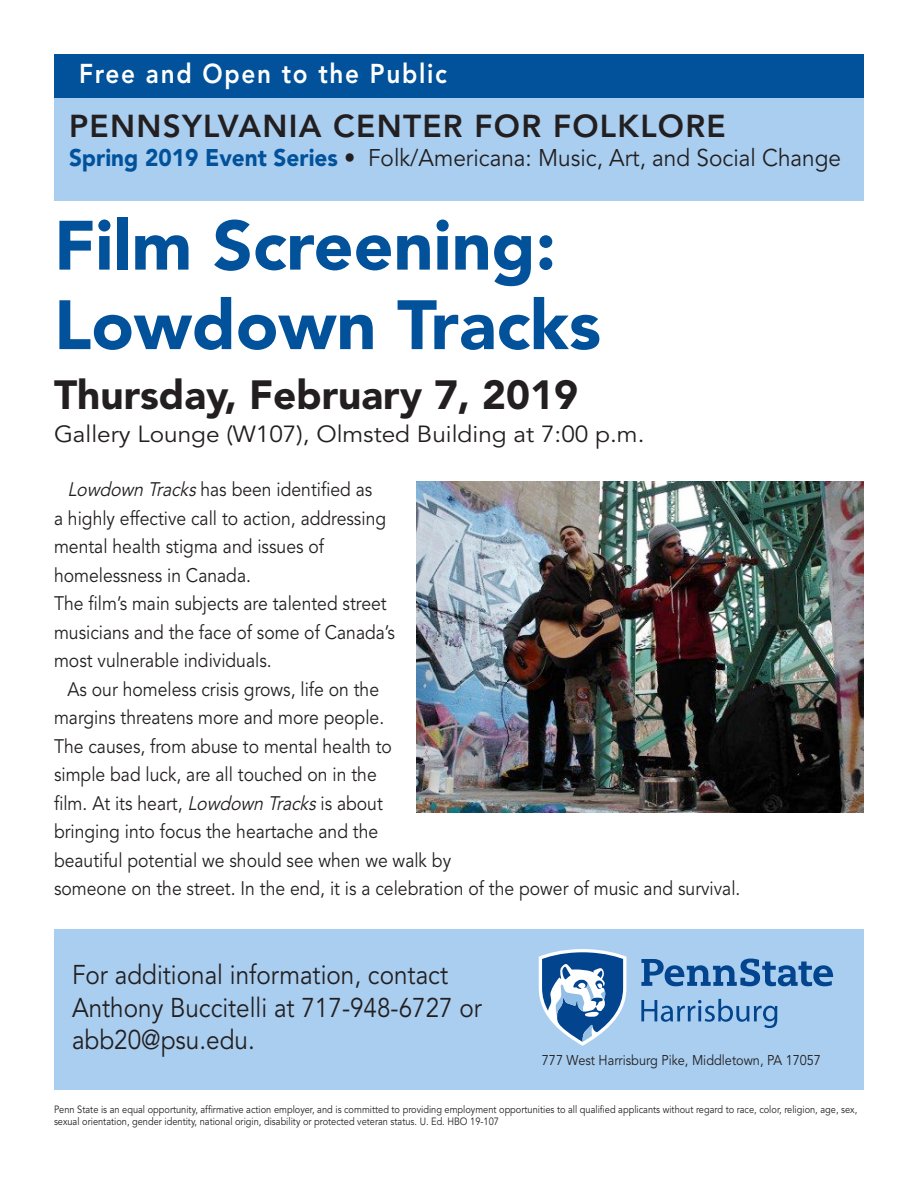
<style>
.page{position:relative;width:918px;height:1188px;background:#fff}
.page>*{position:absolute;margin:0;border:0;box-sizing:border-box;transform-origin:0 0}
.t1{font:900 69px/79.5px "Avenir";color:#01529b}
.t2{font:900 40.5px "Avenir";color:#231f20}
.t3{font:800 31.5px "Avenir";letter-spacing:.04em;color:#231f20}
.t4{font:27px/32.4px "Avenir";color:#231f20;scale:.9 1}
.t5{font:800 27px "Avenir";letter-spacing:.07em;color:#fff;scale:.9 1}
.t6{font:24px "Avenir";color:#231f20;scale:.94 1}
.t7{font:23.25px "Avenir";color:#231f20;scale:1.05 1}
.t8{font:19.5px/28.5px "Avenir";color:#231f20;scale:.9 1}
.t9{font:14.1px "Avenir";color:#231f20;scale:.9 1}
.t10{font:10.5px/12.6px "Avenir";color:#231f20;scale:.88 1}
.s1{font-weight:900;color:#01529b}
.s2{font-style:italic}
</style>
<div class="page">
<div style="left:54px;top:929px;width:810px;height:161px;background:#a9cef0"></div>
<div style="left:54px;top:91px;width:810px;height:110px;background:#a9cef0"></div>
<div style="left:54px;top:54px;width:810px;height:43px;background:#01529b"></div>
<svg style="left:539px;top:949px;width:87px;height:97px"></svg>
<svg style="left:641px;top:959px;width:192px;height:69px"></svg>
<img style="left:417px;top:482px;width:447px;height:330px">
<p class="t5" style="left:79px;top:58px;width:410px">Free and Open to the Public</p>
<p class="t3" style="left:69px;top:108px;width:658px">PENNSYLVANIA CENTER FOR FOLKLORE</p>
<p class="t6" style="left:69px;top:144px;width:823px"><span class="s1">Spring 2019 Event Series</span> • Folk/Americana: Music, Art, and Social Change</p>
<p class="t1" style="left:54px;top:206px;width:549px">Film Screening:<br>Lowdown Tracks</p>
<p class="t2" style="left:54px;top:371px;width:526px">Thursday, February 7, 2019</p>
<p class="t7" style="left:54px;top:420px;width:564px">Gallery Lounge (W107), Olmsted Building at 7:00 p.m.</p>
<p class="t8" style="left:54px;top:476px;width:380px;text-indent:14px"><span class="s2">Lowdown Tracks</span>has been identified as<br>a highly effective call to action, addressing mental health stigma and issues of homelessness in Canada.<br>The film’s main subjects are talented street musicians and the face of some of Canada’s most vulnerable individuals.</p>
<p class="t8" style="left:54px;top:676px;width:764px;text-indent:14px">As our homeless crisis grows, life on the<br>margins threatens more and more people.<br>The causes, from abuse to mental health to<br>simple bad luck, are all touched on in the<br>film. At its heart, <span class="s2">Lowdown Tracks</span>is about<br>bringing into focus the heartache and the<br>beautiful potential we should see when we walk by<br>someone on the street. In the end, it is a celebration of the power of music and survival.</p>
<p class="t4" style="left:72px;top:960px;width:457px">For additional information, contact<br>Anthony Buccitelli at 717-948-6727 or abb20@psu.edu.</p>
<p class="t9" style="left:542px;top:1052px;width:312px">777 West Harrisburg Pike, Middletown, PA 17057</p>
<p class="t10" style="left:54px;top:1103px;width:914px">Penn State is an equal opportunity, affirmative action employer, and is committed to providing employment opportunities to all qualified applicants without regard to race, color, religion, age, sex, sexual orientation, gender identity, national origin, disability or protected veteran status. U. Ed. HBO 19-107</p>
</div>
